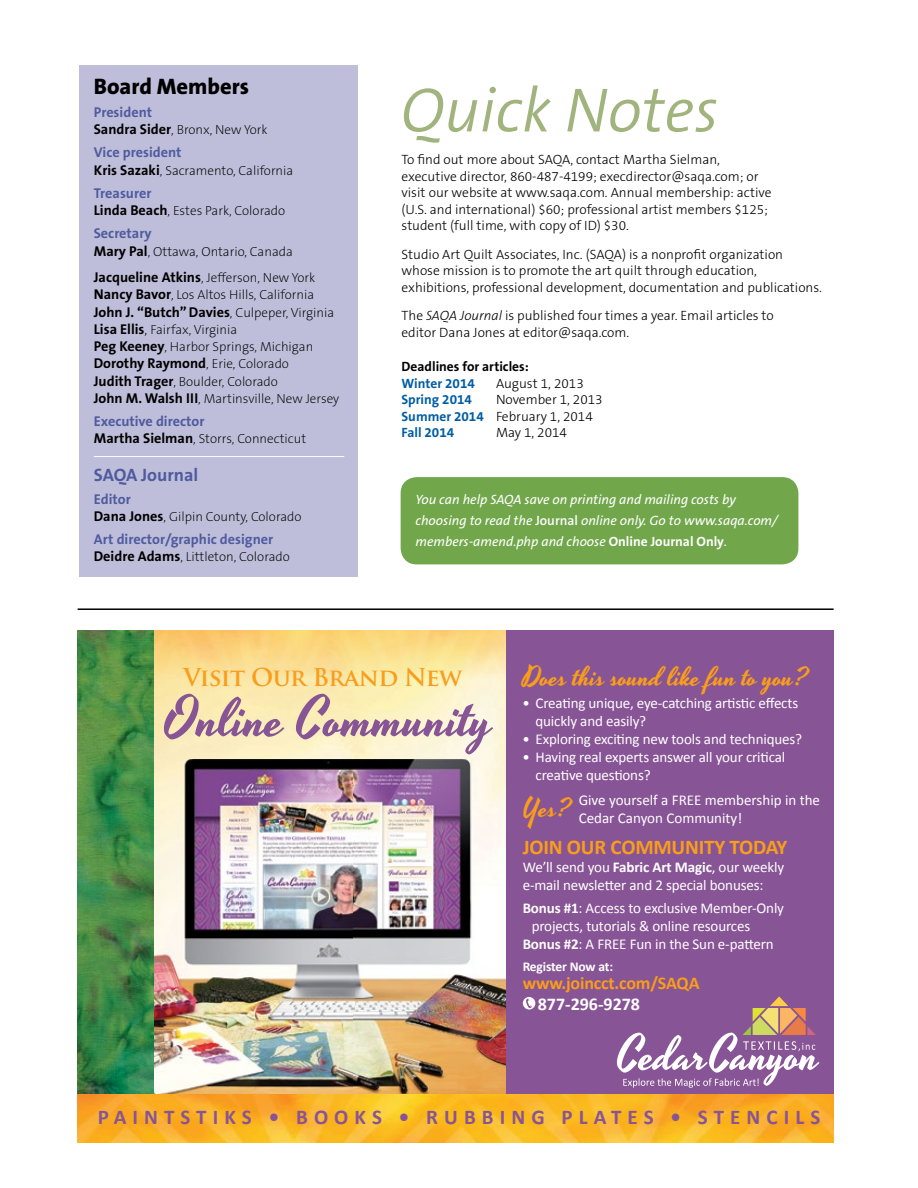
<style>
.page{position:relative;width:918px;height:1188px;background:#fff}
.page>*{position:absolute;margin:0;border:0;box-sizing:border-box;transform-origin:0 0}
.t1{font:italic 300 63px "The Sans B4";color:#a2b47e}
.t2{font:54px "Yesteryear";color:#875495}
.t3{font:27px "Yesteryear";color:#f99d1c}
.t4{font:700 24px "Trajan Pro";letter-spacing:-.025em;color:#f99d1c}
.t5{font:800 22.5px "The Sans B8";color:#000}
.t6{font:700 21px "Calibri";letter-spacing:.29em;color:#875495}
.t7{font:700 21px "Calibri";letter-spacing:-.01em;color:#f99d1c}
.t8{font:700 18px "Calibri";letter-spacing:-.01em;color:#f99d1c}
.t9{font:700 18px "Calibri";color:#fff}
.t10{font:700 18px "The Sans B7";color:#4f5b9e}
.t11{font:15px/18px "Calibri";letter-spacing:-.01em;color:#fff}
.t12{font:700 14.25px "The Sans B7";color:#4f5b9e}
.t13{font:700 14.25px "The Sans B7";color:#000}
.t14{font:300 13.5px/16.5px "The Sans B3";color:#000}
.t15{font:italic 13.5px/21px "The Sans B5 Plain";color:#fff}
.t16{font:700 13.5px "The Sans B7";color:#005da4}
.t17{font:700 13.5px "The Sans B7";color:#000}
.t18{font:700 13.5px "Calibri";letter-spacing:-.01em;color:#fff}
.t19{font:200 13.2px/17.2px "The Sans B2";color:#000}
.s1{font-family:"The Sans B7";font-weight:700;font-size:14.25px}
.s2{font-family:"The Sans B2";font-weight:200;font-size:13.2px}
.s3{font-size:14.25px}
.s4{font-style:italic}
.s5{font-family:"The Sans B7";font-weight:700;color:#005da4}
.s6{font-family:"The Sans B6";font-weight:600;font-style:normal}
.s7{font-family:"The Sans B7";font-weight:700;font-style:normal}
.s8{font-weight:700}
</style>
<div class="page">
<img style="left:153px;top:678px;width:353px;height:81px">
<img style="left:153px;top:630px;width:353px;height:48px">
<img style="left:153px;top:759px;width:353px;height:336px">
<div style="left:506px;top:630px;width:328px;height:488px;background:#875495"></div>
<img style="left:78px;top:630px;width:75px;height:465px">
<img style="left:78px;top:1095px;width:756px;height:48px">
<svg style="left:523px;top:997px;width:12px;height:13px"></svg>
<svg style="left:617px;top:996px;width:202px;height:92px"></svg>
<hr style="left:78px;top:608px;width:756px;height:2px;background:#000">
<div style="left:79px;top:65px;width:279px;height:511px;background:#bebeda"></div>
<hr style="left:94px;top:456px;width:250px;height:1px;background:#fff">
<div style="left:401px;top:477px;width:397px;height:87px;background:#71a64b;border-radius:16px"></div>
<h3 class="t5" style="left:94px;top:74px;width:157px">Board Members</h3>
<p class="t12" style="left:94px;top:105px;width:60px">President</p>
<p class="t19" style="left:94px;top:122px;width:175px"><span class="s1">Sandra Sider</span>, Bronx, New York</p>
<p class="t12" style="left:94px;top:145px;width:89px">Vice president</p>
<p class="t19" style="left:94px;top:162px;width:201px"><span class="s1">Kris Sazaki</span>, Sacramento, California</p>
<p class="t12" style="left:94px;top:186px;width:59px">Treasurer</p>
<p class="t19" style="left:94px;top:203px;width:193px"><span class="s1">Linda Beach</span>, Estes Park, Colorado</p>
<p class="t12" style="left:94px;top:226px;width:59px">Secretary</p>
<p class="t19" style="left:94px;top:238px;width:223px;line-height:26.7px"><span class="s1">Mary Pal</span>, Ottawa, Ontario, Canada<br><span class="s1">Jacqueline Atkins</span>, Jefferson, New York</p>
<p class="t19" style="left:94px;top:287px;width:222px"><span class="s1">Nancy Bavor</span>, Los Altos Hills, California</p>
<p class="t13" style="left:94px;top:304px;width:242px">John J. “Butch” Davies<span class="s2">, Culpeper, Virginia</span></p>
<p class="t19" style="left:94px;top:321px;width:221px"><span class="s1">Lisa Ellis</span><span class="s3">,</span> Fairfax, Virginia<br><span class="s1">Peg Keeney</span>, Harbor Springs, Michigan</p>
<p class="t13" style="left:94px;top:356px;width:197px">Dorothy Raymond<span class="s2">, Erie, Colorado</span></p>
<p class="t19" style="left:94px;top:373px;width:247px"><span class="s1">Judith Trager</span>, Boulder, Colorado<br><span class="s1">John M. Walsh III</span>, Martinsville, New Jersey</p>
<p class="t12" style="left:94px;top:414px;width:112px">Executive director</p>
<p class="t19" style="left:94px;top:431px;width:214px"><span class="s1">Martha Sielman</span>, Storrs, Connecticut</p>
<h3 class="t10" style="left:94px;top:465px;width:106px">SAQA Journal</h3>
<p class="t12" style="left:94px;top:492px;width:38px">Editor</p>
<p class="t19" style="left:94px;top:509px;width:209px"><span class="s1">Dana Jones</span>, Gilpin County, Colorado</p>
<p class="t12" style="left:94px;top:532px;width:181px">Art director/graphic designer</p>
<p class="t19" style="left:94px;top:549px;width:198px"><span class="s1">Deidre Adams</span>, Littleton, Colorado</p>
<h1 class="t1" style="left:401px;top:78px;width:319px">Quick Notes</h1>
<p class="t14" style="left:402px;top:152px;width:371px">To find out more about SAQA, contact Martha Sielman, executive director, 860-487-4199; execdirector@saqa.com; or visit our website at www.saqa.com. Annual membership: active (U.S. and international) $60; professional artist members $125; student (full time, with copy of ID) $30.</p>
<p class="t14" style="left:402px;top:247px;width:422px">Studio Art Quilt Associates, Inc. (SAQA) is a nonprofit organization whose mission is to promote the art quilt through education, exhibitions, professional development, documentation and publications.</p>
<p class="t14" style="left:402px;top:308px;width:374px">The <span class="s4">SAQA Journal</span> is published four times a year. Email articles to editor Dana Jones at editor@saqa.com.</p>
<p class="t17" style="left:402px;top:360px;width:129px">Deadlines for articles:</p>
<p class="t16" style="left:402px;top:376px;width:75px">Winter 2014</p>
<p class="t14" style="left:496px;top:376px;width:89px">August 1, 2013</p>
<p class="t16" style="left:402px;top:393px;width:72px">Spring 2014</p>
<p class="t14" style="left:402px;top:392px;width:203px;text-indent:94px">November 1, 2013<br><span class="s5">Summer 2014</span> February 1, 2014</p>
<p class="t16" style="left:402px;top:426px;width:54px">Fall 2014</p>
<p class="t14" style="left:496px;top:425px;width:72px">May 1, 2014</p>
<p class="t15" style="left:415px;top:489px;width:364px">You can help SAQA save on printing and mailing costs by choosing to read the <span class="s6">Journal</span> online only. Go to www.saqa.com/ members-amend.php and choose <span class="s7">Online Journal Only</span>.</p>
<h3 class="t4" style="left:183px;top:662px;width:280px">Visit Our Brand New</h3>
<h2 class="t2" style="left:165px;top:682px;width:330px">Online Community</h2>
<h3 class="t3" style="left:523px;top:659px;width:287px">Does this sound like fun to you?</h3>
<p class="t11" style="left:536px;top:694px;width:264px;text-indent:-13px">• Creating unique, eye-catching artistic effects quickly and easily?</p>
<p class="t11" style="left:523px;top:730px;width:281px">• Exploring exciting new tools and techniques?</p>
<p class="t11" style="left:536px;top:748px;width:251px;text-indent:-13px">• Having real experts answer all your critical creative questions?</p>
<h3 class="t3" style="left:523px;top:790px;width:50px">Yes?</h3>
<h3 class="t7" style="left:523px;top:834px;width:266px">JOIN OUR COMMUNITY TODAY</h3>
<p class="t11" style="left:523px;top:858px;width:263px">We’ll send you <span class="s8">Fabric Art Magic</span>, our weekly e-mail newsletter and 2 special bonuses:</p>
<p class="t11" style="left:523px;top:899px;width:263px"><span class="s8">Bonus #1</span>: Access to exclusive Member-Only</p>
<p class="t11" style="left:532px;top:917px;width:220px">projects, tutorials &amp; online resources</p>
<p class="t11" style="left:523px;top:935px;width:253px"><span class="s8">Bonus #2</span>: A FREE Fun in the Sun e-pattern</p>
<p class="t18" style="left:523px;top:958px;width:92px">Register Now at:</p>
<h3 class="t8" style="left:523px;top:972px;width:178px">www.joincct.com/SAQA</h3>
<h3 class="t9" style="left:538px;top:992px;width:104px">877-296-9278</h3>
<p class="t11" style="left:579px;top:791px;width:243px">Give yourself a FREE membership in the<br>Cedar Canyon Community!</p>
<h3 class="t6" style="left:98px;top:1104px;width:724px">PAINTSTIKS • BOOKS • RUBBING PLATES • STENCILS</h3>
</div>
